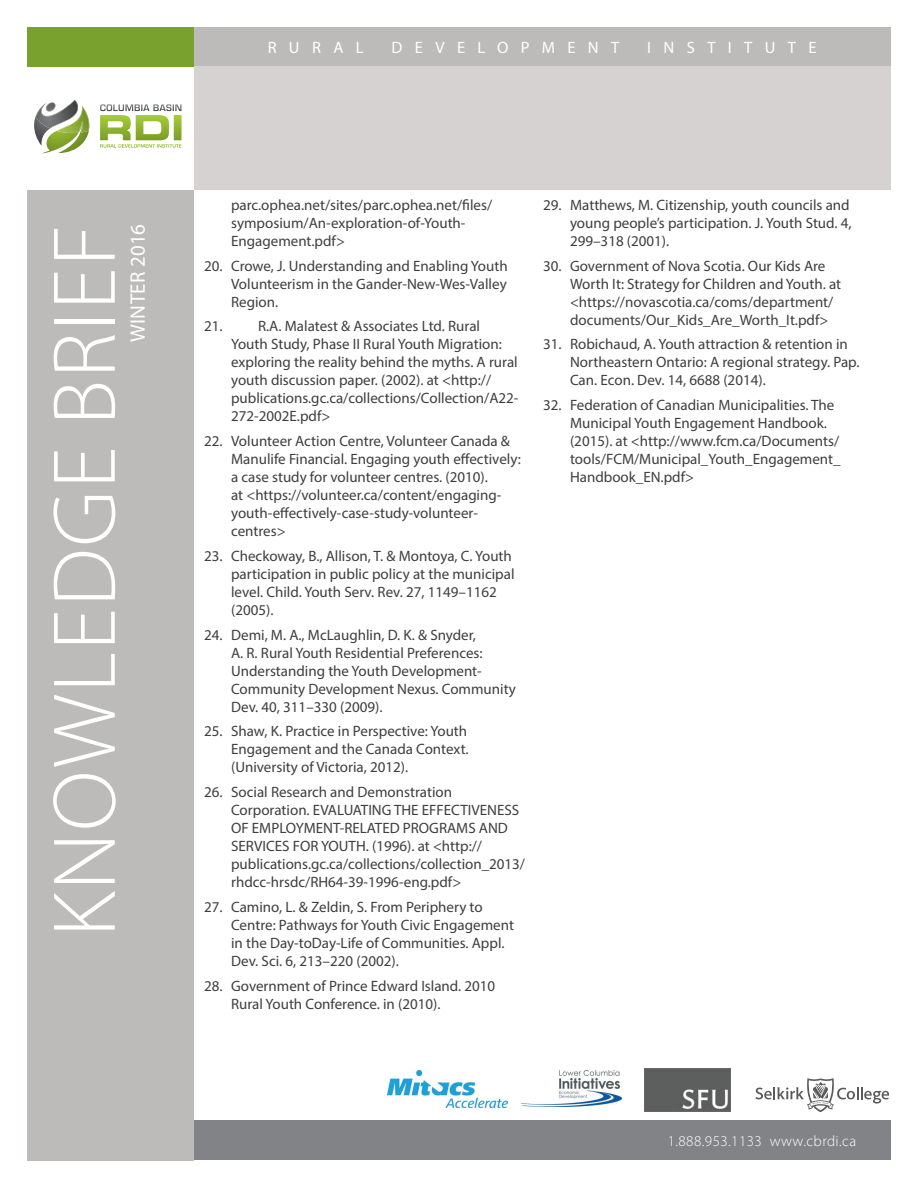
<style>
.page{position:relative;width:918px;height:1188px;background:#fff}
.page>*{position:absolute;margin:0;border:0;box-sizing:border-box;transform-origin:0 0}
.t1{font:300 90px "Myriad Pro";letter-spacing:.02em;color:#fff}
.t2{font:21px "Myriad Pro";letter-spacing:.02em;color:#fff}
.t3{font:16.5px "Myriad Pro";letter-spacing:.75em;color:#fff}
.t4{font:15px/18px "Myriad Pro";color:#3e3e3f}
.t5{font:300 15px "Myriad Pro";letter-spacing:.03em;color:#fff}
</style>
<div class="page">
<div style="left:193px;top:27px;width:698px;height:40px;background:#bcbbba"></div>
<div style="left:193px;top:67px;width:698px;height:123px;background:#d5d2d1"></div>
<div style="left:27px;top:27px;width:166px;height:40px;background:#78a22d"></div>
<div style="left:193px;top:1120px;width:698px;height:40px;background:#818386"></div>
<svg style="left:755px;top:1078px;width:134px;height:34px"></svg>
<svg style="left:42px;top:100px;width:48px;height:53px"></svg>
<svg style="left:100px;top:104px;width:82px;height:44px"></svg>
<img style="left:57px;top:107px;width:32px;height:26px">
<img style="left:36px;top:101px;width:42px;height:27px">
<div style="left:27px;top:190px;width:166px;height:971px;background:#bcbbba"></div>
<img style="left:521px;top:1071px;width:100px;height:36px">
<img style="left:388px;top:1071px;width:120px;height:36px">
<img style="left:644px;top:1068px;width:86px;height:43px">
<h1 class="t1" style="left:31px;top:937px;width:714px;rotate:-90deg">KNOWLEDGE BRIEF</h1>
<h2 class="t2" style="left:125px;top:342px;width:120px;rotate:-90deg">WINTER 2016</h2>
<p class="t3" style="left:268px;top:37px;width:97px">RURAL</p>
<p class="t3" style="left:392px;top:37px;width:229px">DEVELOPMENT</p>
<p class="t3" style="left:647px;top:37px;width:171px">INSTITUTE</p>
<p class="t4" style="left:231px;top:196px;width:263px">parc.ophea.net/sites/parc.ophea.net/files/ symposium/An-exploration-of-Youth-<br>Engagement.pdf&gt;</p>
<p class="t4" style="left:231px;top:256px;width:278px;text-align:justify;text-indent:-27px">20. Crowe, J. Understanding and Enabling Youth Volunteerism in the Gander-New-Wes-Valley Region.</p>
<p class="t4" style="left:231px;top:317px;width:289px;text-indent:-27px">21. R.A. Malatest &amp; Associates Ltd. Rural Youth Study, Phase II Rural Youth Migration: exploring the reality behind the myths. A rural youth discussion paper. (2002). at &lt;http:// publications.gc.ca/collections/Collection/A22- 272-2002E.pdf&gt;</p>
<p class="t4" style="left:231px;top:432px;width:291px;text-indent:-27px">22. Volunteer Action Centre, Volunteer Canada &amp; Manulife Financial. Engaging youth effectively: a case study for volunteer centres. (2010).<br>at &lt;https://volunteer.ca/content/engaging&shy;youth-effectively-case-study-volunteer&shy;centres&gt;</p>
<p class="t4" style="left:231px;top:547px;width:285px;text-indent:-27px">23. Checkoway, B., Allison, T. &amp; Montoya, C. Youth participation in public policy at the municipal level. Child. Youth Serv. Rev. 27, 1149–1162 (2005).</p>
<p class="t4" style="left:231px;top:625px;width:286px;text-indent:-27px">24. Demi, M. A., McLaughlin, D. K. &amp; Snyder,<br>A. R. Rural Youth Residential Preferences:<br>Understanding the Youth Development-Community Development Nexus. Community Dev. 40, 311–330 (2009).</p>
<p class="t4" style="left:231px;top:722px;width:239px;text-align:justify;text-indent:-27px">25. Shaw, K. Practice in Perspective: Youth Engagement and the Canada Context. (University of Victoria, 2012).</p>
<p class="t4" style="left:231px;top:783px;width:295px;text-indent:-27px">26. Social Research and Demonstration Corporation. EVALUATING THE EFFECTIVENESS OF EMPLOYMENT-RELATED PROGRAMS AND SERVICES FOR YOUTH. (1996). at &lt;http:// publications.gc.ca/collections/collection_2013/ rhdcc-hrsdc/RH64-39-1996-eng.pdf&gt;</p>
<p class="t4" style="left:231px;top:898px;width:284px;text-indent:-27px">27. Camino, L. &amp; Zeldin, S. From Periphery to Centre: Pathways for Youth Civic Engagement in the Day-toDay-Life of Communities. Appl.<br>Dev. Sci. 6, 213–220 (2002).</p>
<p class="t4" style="left:231px;top:976px;width:266px;text-indent:-27px">28. Government of Prince Edward Island. 2010<br>Rural Youth Conference. in (2010).</p>
<p class="t4" style="left:570px;top:196px;width:283px;text-indent:-27px">29. Matthews, M. Citizenship, youth councils and young people’s participation. J. Youth Stud. 4,<br>299–318 (2001).</p>
<p class="t4" style="left:570px;top:256px;width:273px;text-indent:-27px">30. Government of Nova Scotia. Our Kids Are Worth It: Strategy for Children and Youth. at &lt;https://novascotia.ca/coms/department/ documents/Our_Kids_Are_Worth_It.pdf&gt;</p>
<p class="t4" style="left:570px;top:335px;width:291px;text-indent:-27px">31. Robichaud, A. Youth attraction &amp; retention in<br>Northeastern Ontario: A regional strategy. Pap.<br>Can. Econ. Dev. 14, 6688 (2014).</p>
<p class="t4" style="left:570px;top:396px;width:272px;text-indent:-27px">32. Federation of Canadian Municipalities. The Municipal Youth Engagement Handbook. (2015). at &lt;http://www.fcm.ca/Documents/ tools/FCM/Municipal_Youth_Engagement_ Handbook_EN.pdf&gt;</p>
<p class="t5" style="left:668px;top:1132px;width:190px">1.888.953.1133 www.cbrdi.ca</p>
</div>
